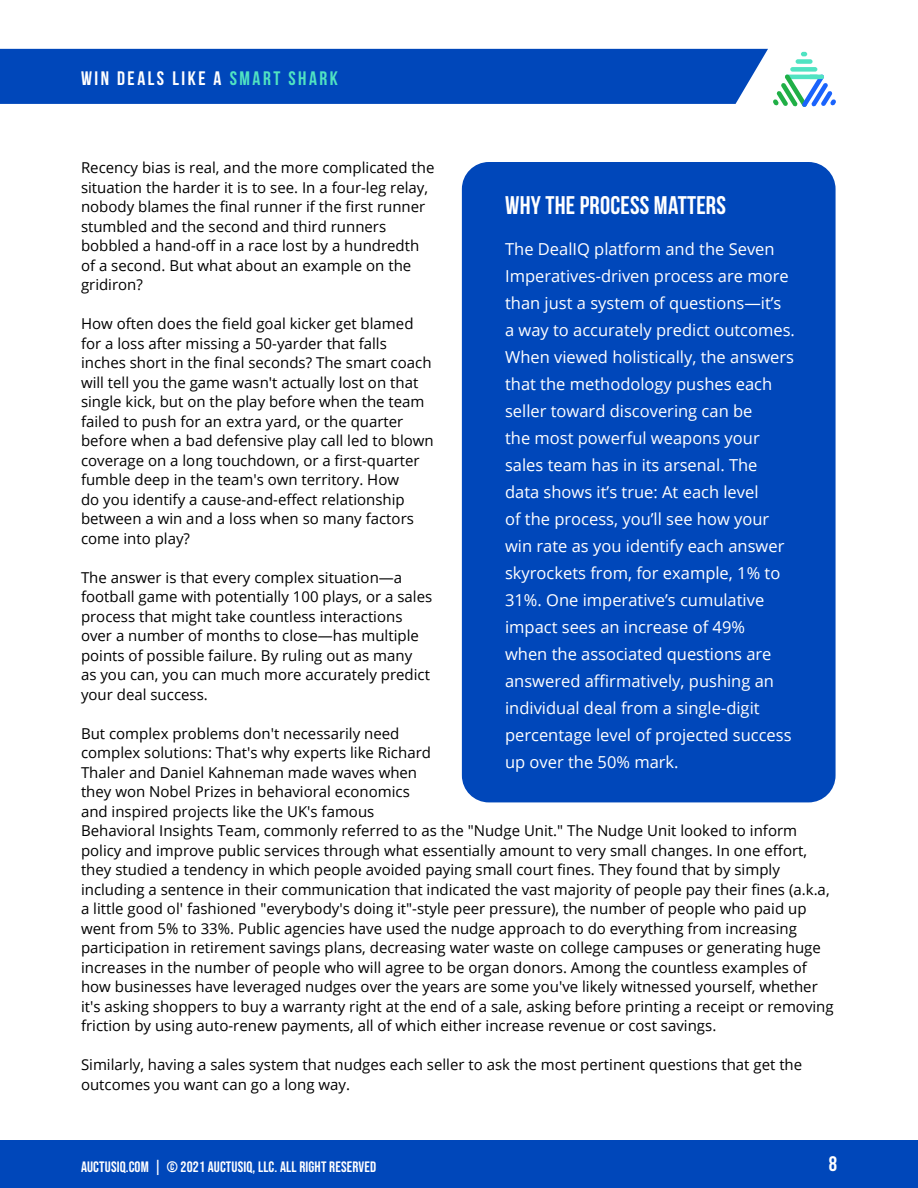
<style>
.page{position:relative;width:918px;height:1188px;background:#fff}
.page>*{position:absolute;margin:0;border:0;box-sizing:border-box;transform-origin:0 0}
.t1{font:700 25.5px "Bebas Neue";letter-spacing:.01em;color:#fff}
.t2{font:700 21px "Bebas Neue";color:#fff}
.t3{font:700 19.5px "Bebas Neue";letter-spacing:.13em;color:#fff}
.t4{font:16.5px/27px "Open Sans";color:#fff}
.t5{font:15px/19.5px "Open Sans";color:#000}
.t6{font:15px "Bebas Neue";letter-spacing:.01em;color:#fff}
.s1{color:#50e3c2}
</style>
<div class="page">
<div style="left:0;top:1140px;width:918px;height:48px;background:#0047ba"></div>
<svg style="left:0;top:49px;width:836px;height:58px;background:#2060c2"></svg>
<div style="left:462px;top:162px;width:374px;height:640px;background:#0047ba;border-radius:27px"></div>
<h3 class="t3" style="left:81px;top:67px;width:259px">WIN DEALS LIKE A <span class="s1">SMART SHARK</span></h3>
<p class="t5" style="left:81px;top:158px;width:355px">Recency bias is real, and the more complicated the situation the harder it is to see. In a four-leg relay, nobody blames the final runner if the first runner stumbled and the second and third runners bobbled a hand-off in a race lost by a hundredth of a second. But what about an example on the gridiron?</p>
<p class="t5" style="left:81px;top:314px;width:354px">How often does the field goal kicker get blamed for a loss after missing a 50-yarder that falls inches short in the final seconds? The smart coach will tell you the game wasn't actually lost on that single kick, but on the play before when the team failed to push for an extra yard, or the quarter before when a bad defensive play call led to blown coverage on a long touchdown, or a first-quarter fumble deep in the team's own territory. How<br>do you identify a cause-and-effect relationship between a win and a loss when so many factors come into play?</p>
<p class="t5" style="left:81px;top:567px;width:353px">The answer is that every complex situation—a football game with potentially 100 plays, or a sales process that might take countless interactions over a number of months to close—has multiple points of possible failure. By ruling out as many<br>as you can, you can much more accurately predict your deal success.</p>
<p class="t5" style="left:81px;top:723px;width:754px">But complex problems don't necessarily need<br>complex solutions: That's why experts like Richard<br>Thaler and Daniel Kahneman made waves when<br>they won Nobel Prizes in behavioral economics<br>and inspired projects like the UK's famous<br>Behavioral Insights Team, commonly referred to as the "Nudge Unit." The Nudge Unit looked to inform policy and improve public services through what essentially amount to very small changes. In one effort, they studied a tendency in which people avoided paying small court fines. They found that by simply including a sentence in their communication that indicated the vast majority of people pay their fines (a.k.a, a little good ol' fashioned "everybody's doing it"-style peer pressure), the number of people who paid up went from 5% to 33%. Public agencies have used the nudge approach to do everything from increasing participation in retirement savings plans, decreasing water waste on college campuses or generating huge increases in the number of people who will agree to be organ donors. Among the countless examples of how businesses have leveraged nudges over the years are some you've likely witnessed yourself, whether it's asking shoppers to buy a warranty right at the end of a sale, asking before printing a receipt or removing friction by using auto-renew payments, all of which either increase revenue or cost savings.</p>
<p class="t5" style="left:81px;top:1055px;width:723px">Similarly, having a sales system that nudges each seller to ask the most pertinent questions that get the outcomes you want can go a long way.</p>
<h1 class="t1" style="left:505px;top:191px;width:222px">WHY THE PROCESS MATTERS</h1>
<p class="t4" style="left:505px;top:235px;width:291px">The DealIQ platform and the Seven Imperatives-driven process are more than just a system of questions—it’s<br>a way to accurately predict outcomes.<br>When viewed holistically, the answers that the methodology pushes each seller toward discovering can be<br>the most powerful weapons your sales team has in its arsenal. The data shows it’s true: At each level<br>of the process, you’ll see how your win rate as you identify each answer skyrockets from, for example, 1% to 31%. One imperative’s cumulative impact sees an increase of 49%<br>when the associated questions are answered affirmatively, pushing an individual deal from a single-digit percentage level of projected success up over the 50% mark.</p>
<p class="t6" style="left:81px;top:1158px;width:297px">AUCTUSIQ.COM | © 2021 AUCTUSIQ, LLC. ALL RIGHT RESERVED</p>
<h2 class="t2" style="left:829px;top:1152px;width:10px">8</h2>
</div>
